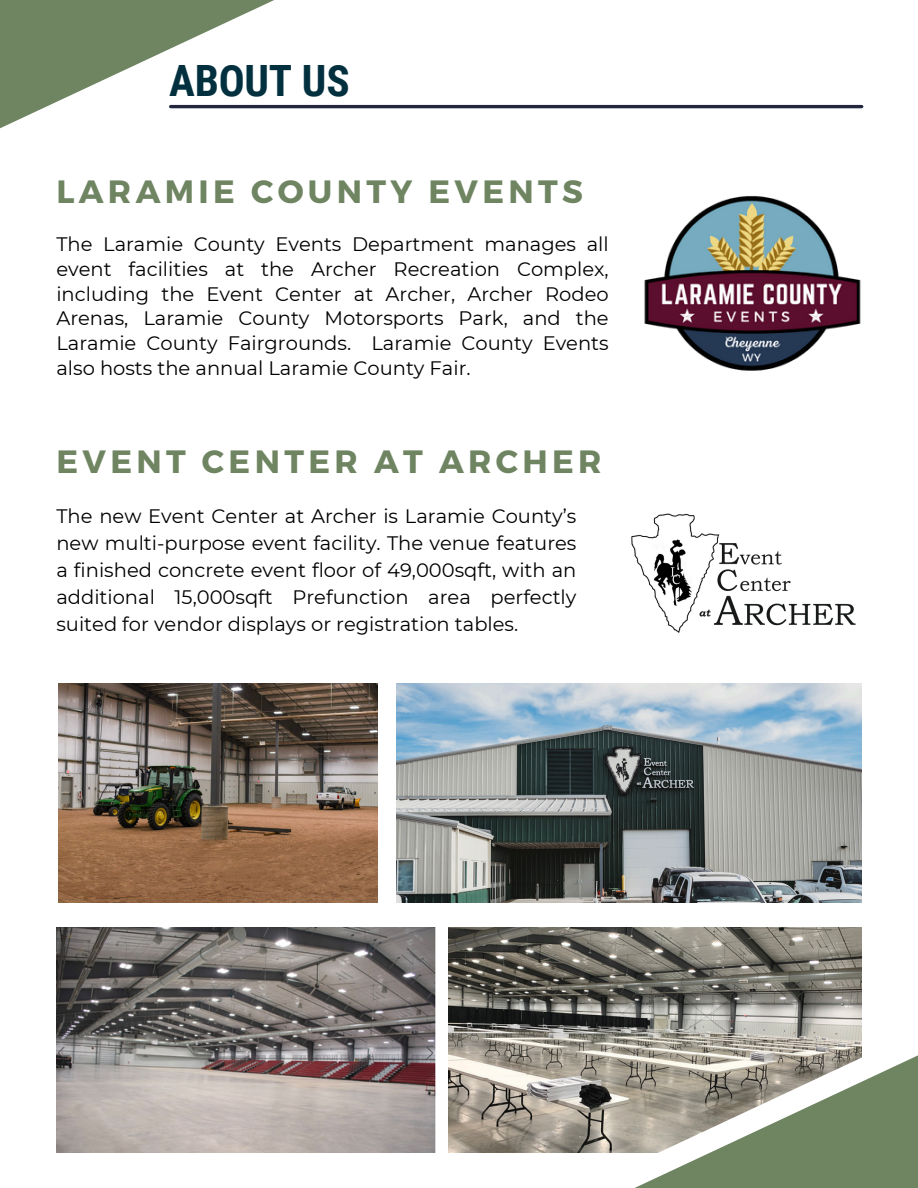
<style>
.page{position:relative;width:918px;height:1188px;background:#fff}
.page>*{position:absolute;margin:0;border:0;box-sizing:border-box;transform-origin:0 0}
.t1{font:700 43.2px "Roboto Condensed";letter-spacing:-.005em;color:#02303f}
.t2{font:700 32.25px "Montserrat";letter-spacing:.135em;color:#6f8562}
.t3{font:19.5px/24.8px "Montserrat";color:#000;text-align:justify}
</style>
<div class="page">
<svg style="left:0;top:0;width:290px;height:129px"></svg>
<img style="left:449px;top:927px;width:412px;height:225px">
<svg style="left:584px;top:1016px;width:278px;height:137px"></svg>
<svg style="left:621px;top:1023px;width:297px;height:165px"></svg>
<hr style="left:171px;top:105px;width:691px;height:3px;background:#22263e">
<img style="left:644px;top:196px;width:217px;height:175px">
<img style="left:631px;top:513px;width:225px;height:120px">
<img style="left:397px;top:684px;width:464px;height:218px">
<img style="left:56px;top:927px;width:380px;height:225px">
<img style="left:58px;top:684px;width:320px;height:218px">
<p class="t1" style="left:169px;top:56px;width:182px">ABOUT US</p>
<h2 class="t2" style="left:56px;top:170px;width:528px">LARAMIE COUNTY EVENTS</h2>
<p class="t3" style="left:56px;top:232px;width:554px">The Laramie County Events Department manages all event facilities at the Archer Recreation Complex, including the Event Center at Archer, Archer Rodeo Arenas, Laramie County Motorsports Park, and the Laramie County Fairgrounds. Laramie County Events also hosts the annual Laramie County Fair.</p>
<p class="t2" style="left:56px;top:441px;width:547px">EVENT CENTER AT ARCHER</p>
<p class="t3" style="left:56px;top:502px;width:522px;line-height:27px">The new Event Center at Archer is Laramie County’s new multi-purpose event facility. The venue features a finished concrete event floor of 49,000sqft, with an additional 15,000sqft Prefunction area perfectly suited for vendor displays or registration tables.</p>
</div>
